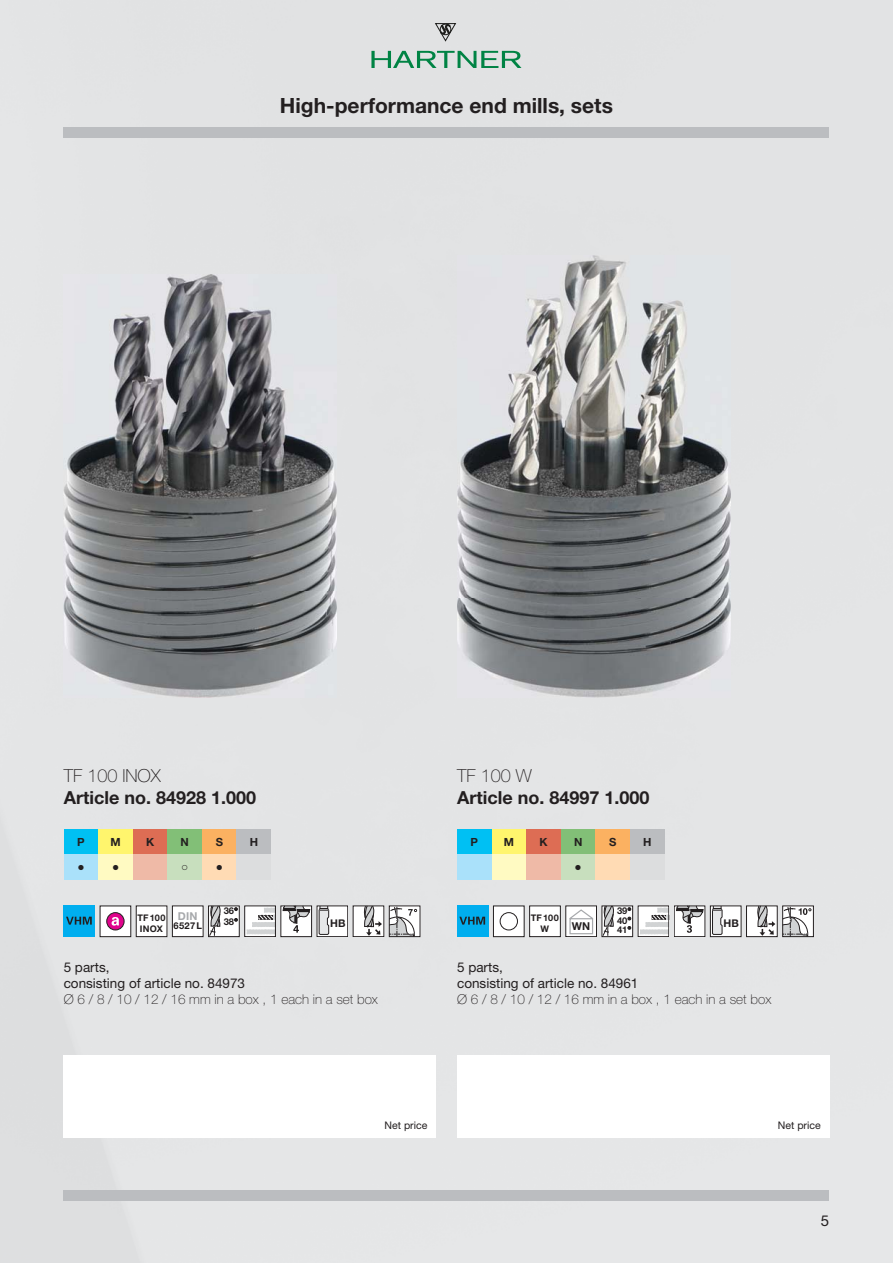
<style>
.page{position:relative;width:893px;height:1263px;background:#fff}
.page>*{position:absolute;margin:0;border:0;box-sizing:border-box;transform-origin:0 0}
.t1{font:700 21px "Helvetica Neue LTW1 G";color:#231f20}
.t2{font:700 18px "Helvetica Neue LTW1 G";color:#231f20}
.t3{font:100 18px "Helvetica Neue LTW1 G";color:#231f20}
.t4{font:15px "Helvetica Neue LTW1 G";color:#231f20}
.t5{font:100 13.5px "Helvetica Neue LTW1 G";color:#231f20}
.t6{font:13.5px/16.2px "Helvetica Neue LTW1 G";color:#231f20}
.t7{font:700 11.25px "Helvetica Neue LTW1 G";color:#231f20}
.t8{font:700 10.8px "Helvetica Neue LTW1 G";color:#a7a9ac}
.t9{font:700 10.8px "Helvetica Neue LTW1 G";color:#231f20}
.t10{font:700 10.65px "Helvetica Neue LTW1 G";color:#231f20}
.t11{font:10.5px "Helvetica Neue LTW1 G";color:#231f20}
.t12{font:700 9.3px/9.3px "Helvetica Neue LTW1 G";color:#231f20}
.t13{font:700 9.15px/10.6px "Helvetica Neue LTW1 G";letter-spacing:.005em;color:#231f20}
.s1{font-weight:900}
</style>
<div class="page">
<div style="left:0;top:309px;width:89px;height:954px;background:#e4e5e6"></div>
<div style="left:294px;top:309px;width:203px;height:954px;background:#e3e4e5"></div>
<div style="left:702px;top:309px;width:191px;height:954px;background:#e4e5e6"></div>
<div style="left:89px;top:697px;width:205px;height:566px;background:#e4e5e6"></div>
<div style="left:497px;top:697px;width:205px;height:566px;background:#e4e5e6"></div>
<div style="left:64px;top:829px;width:34px;height:26px;background:#00c0f3"></div>
<div style="left:98px;top:829px;width:35px;height:26px;background:#fff56d"></div>
<div style="left:133px;top:829px;width:34px;height:26px;background:#dd6d54"></div>
<div style="left:167px;top:829px;width:35px;height:26px;background:#82bf77"></div>
<div style="left:202px;top:829px;width:35px;height:26px;background:#fbb161"></div>
<div style="left:237px;top:829px;width:34px;height:26px;background:#bbbdc0"></div>
<div style="left:64px;top:855px;width:34px;height:25px;background:#aae1fa"></div>
<div style="left:98px;top:855px;width:35px;height:25px;background:#fffac2"></div>
<div style="left:133px;top:855px;width:34px;height:25px;background:#efbaa7"></div>
<div style="left:167px;top:855px;width:35px;height:25px;background:#c8dfbe"></div>
<div style="left:202px;top:855px;width:35px;height:25px;background:#ffdbb4"></div>
<div style="left:237px;top:855px;width:34px;height:25px;background:#dcddde"></div>
<div style="left:457px;top:829px;width:35px;height:26px;background:#00c0f3"></div>
<div style="left:492px;top:829px;width:34px;height:26px;background:#fff56d"></div>
<div style="left:526px;top:829px;width:35px;height:26px;background:#dd6d54"></div>
<div style="left:561px;top:829px;width:34px;height:26px;background:#82bf77"></div>
<div style="left:595px;top:829px;width:35px;height:26px;background:#fbb161"></div>
<div style="left:630px;top:829px;width:35px;height:26px;background:#bbbdc0"></div>
<div style="left:457px;top:855px;width:35px;height:25px;background:#aae1fa"></div>
<div style="left:492px;top:855px;width:34px;height:25px;background:#fffac2"></div>
<div style="left:526px;top:855px;width:35px;height:25px;background:#efbaa7"></div>
<div style="left:561px;top:855px;width:34px;height:25px;background:#c8dfbe"></div>
<div style="left:595px;top:855px;width:35px;height:25px;background:#ffdbb4"></div>
<div style="left:630px;top:855px;width:35px;height:25px;background:#dcddde"></div>
<div style="left:64px;top:906px;width:31px;height:31px;background:#00aeef"></div>
<svg style="left:66px;top:917px;width:26px;height:8px"></svg>
<div style="left:100px;top:906px;width:31px;height:31px;background:#fff"></div>
<div style="left:107px;top:913px;width:17px;height:17px;background:#e0048c;border-radius:50%"></div>
<div style="left:106px;top:912px;width:18px;height:18px;border:1px solid #231f20;border-radius:50%"></div>
<svg style="left:112px;top:917px;width:7px;height:9px"></svg>
<div style="left:136px;top:906px;width:31px;height:31px;background:#fff"></div>
<div style="left:136px;top:906px;width:31px;height:31px;border:1px solid #231f20"></div>
<div style="left:172px;top:906px;width:31px;height:31px;background:#fff"></div>
<div style="left:172px;top:906px;width:31px;height:31px;border:1px solid #231f20"></div>
<div style="left:208px;top:906px;width:31px;height:31px;background:#fff"></div>
<svg style="left:209px;top:905px;width:12px;height:30px"></svg>
<div style="left:208px;top:906px;width:31px;height:31px;border:1px solid #231f20"></div>
<div style="left:244px;top:906px;width:32px;height:31px;background:#f5f5f5"></div>
<svg style="left:247px;top:908px;width:27px;height:26px"></svg>
<div style="left:244px;top:906px;width:32px;height:31px;border:1px solid #231f20"></div>
<div style="left:281px;top:906px;width:31px;height:31px;background:#fff"></div>
<svg style="left:283px;top:905px;width:27px;height:28px"></svg>
<div style="left:281px;top:906px;width:31px;height:31px;border:1px solid #231f20"></div>
<div style="left:317px;top:906px;width:31px;height:31px;background:#fff"></div>
<svg style="left:319px;top:908px;width:10px;height:27px"></svg>
<div style="left:317px;top:906px;width:31px;height:31px;border:1px solid #231f20"></div>
<div style="left:353px;top:906px;width:31px;height:31px;background:#fff"></div>
<svg style="left:363px;top:905px;width:19px;height:30px"></svg>
<div style="left:353px;top:906px;width:31px;height:31px;border:1px solid #231f20"></div>
<div style="left:389px;top:906px;width:31px;height:31px;background:#fff"></div>
<svg style="left:391px;top:908px;width:26px;height:27px"></svg>
<div style="left:389px;top:906px;width:31px;height:31px;border:1px solid #231f20"></div>
<div style="left:457px;top:906px;width:31px;height:31px;background:#00aeef"></div>
<svg style="left:459px;top:917px;width:26px;height:8px"></svg>
<div style="left:493px;top:906px;width:31px;height:31px;background:#fff"></div>
<div style="left:500px;top:912px;width:18px;height:18px;border:1px solid #231f20;border-radius:50%"></div>
<div style="left:493px;top:906px;width:31px;height:31px;border:1px solid #231f20"></div>
<div style="left:529px;top:906px;width:31px;height:31px;background:#fff"></div>
<div style="left:529px;top:906px;width:31px;height:31px;border:1px solid #231f20"></div>
<div style="left:565px;top:906px;width:32px;height:31px;background:#fff"></div>
<div style="left:565px;top:906px;width:32px;height:31px;border:1px solid #231f20"></div>
<svg style="left:569px;top:909px;width:25px;height:26px"></svg>
<div style="left:602px;top:906px;width:31px;height:31px;background:#fff"></div>
<svg style="left:602px;top:905px;width:12px;height:30px"></svg>
<div style="left:602px;top:906px;width:31px;height:31px;border:1px solid #231f20"></div>
<div style="left:638px;top:906px;width:31px;height:31px;background:#f3f3f4"></div>
<svg style="left:640px;top:908px;width:27px;height:26px"></svg>
<div style="left:638px;top:906px;width:31px;height:31px;border:1px solid #231f20"></div>
<div style="left:674px;top:906px;width:31px;height:31px;background:#fff"></div>
<svg style="left:676px;top:905px;width:28px;height:28px"></svg>
<div style="left:674px;top:906px;width:31px;height:31px;border:1px solid #231f20"></div>
<div style="left:710px;top:906px;width:31px;height:31px;background:#fff"></div>
<svg style="left:712px;top:908px;width:11px;height:27px"></svg>
<div style="left:710px;top:906px;width:31px;height:31px;border:1px solid #231f20"></div>
<div style="left:746px;top:906px;width:31px;height:31px;background:#fff"></div>
<svg style="left:756px;top:905px;width:19px;height:30px"></svg>
<div style="left:746px;top:906px;width:31px;height:31px;border:1px solid #231f20"></div>
<svg style="left:784px;top:908px;width:27px;height:27px"></svg>
<div style="left:782px;top:906px;width:31px;height:31px;border:1px solid #231f20"></div>
<div style="left:64px;top:1191px;width:765px;height:10px;background:#bbbdc0"></div>
<svg style="left:371px;top:51px;width:150px;height:17px;background:#8fbfa9"></svg>
<svg style="left:434px;top:23px;width:23px;height:19px"></svg>
<img style="left:64px;top:274px;width:273px;height:423px">
<img style="left:457px;top:255px;width:273px;height:442px">
<div style="left:64px;top:1055px;width:372px;height:82px;background:#fff"></div>
<div style="left:457px;top:1055px;width:372px;height:82px;background:#fff"></div>
<div style="left:64px;top:128px;width:765px;height:10px;background:#bbbdc0"></div>
<h1 class="t1" style="left:280px;top:98px;width:334px">High-performance end mills, sets</h1>
<h2 class="t3" style="left:64px;top:769px;width:99px">TF 100 INOX</h2>
<h2 class="t2" style="left:64px;top:791px;width:194px">Article no. 84928 1.000</h2>
<h2 class="t3" style="left:457px;top:769px;width:76px">TF 100 W</h2>
<h2 class="t2" style="left:457px;top:791px;width:194px">Article no. 84997 1.000</h2>
<p class="t7" style="left:77px;top:838px;width:9px">P</p>
<p class="t7" style="left:110px;top:838px;width:12px">M</p>
<p class="t7" style="left:146px;top:838px;width:10px">K</p>
<p class="t7" style="left:181px;top:838px;width:10px">N</p>
<p class="t7" style="left:216px;top:838px;width:9px">S</p>
<p class="t7" style="left:250px;top:838px;width:10px">H</p>
<p class="t7" style="left:471px;top:838px;width:9px">P</p>
<p class="t7" style="left:504px;top:838px;width:12px">M</p>
<p class="t7" style="left:539px;top:838px;width:10px">K</p>
<p class="t7" style="left:574px;top:838px;width:10px">N</p>
<p class="t7" style="left:609px;top:838px;width:9px">S</p>
<p class="t7" style="left:643px;top:838px;width:10px">H</p>
<p class="t13" style="left:137px;top:914px;width:29px">TF 100<br>INOX</p>
<p class="t8" style="left:178px;top:912px;width:21px">DIN</p>
<p class="t12" style="left:174px;top:922px;width:30px">6527L</p>
<p class="t12" style="left:224px;top:907px;width:16px;line-height:10.6px">36<span class="s1">°<br></span>38<span class="s1">°</span></p>
<p class="t10" style="left:330px;top:919px;width:17px">HB</p>
<p class="t13" style="left:531px;top:914px;width:29px;text-align:center">TF 100<br>W</p>
<p class="t9" style="left:572px;top:922px;width:20px">WN</p>
<p class="t12" style="left:617px;top:907px;width:16px;text-align:justify">39<span class="s1">° </span>40<span class="s1">° </span>41<span class="s1">°</span></p>
<p class="t10" style="left:723px;top:919px;width:17px">HB</p>
<p class="t6" style="left:64px;top:960px;width:183px">5 parts,<br>consisting of article no. 84973</p>
<p class="t5" style="left:64px;top:995px;width:316px">Ø 6 / 8 / 10 / 12 / 16 mm in a box , 1 each in a set box</p>
<p class="t6" style="left:457px;top:960px;width:183px">5 parts,<br>consisting of article no. 84961</p>
<p class="t5" style="left:457px;top:995px;width:316px">Ø 6 / 8 / 10 / 12 / 16 mm in a box , 1 each in a set box</p>
<p class="t11" style="left:384px;top:1121px;width:44px">Net price</p>
<p class="t11" style="left:778px;top:1121px;width:44px">Net price</p>
<p class="t4" style="left:821px;top:1215px;width:10px">5</p>
</div>
